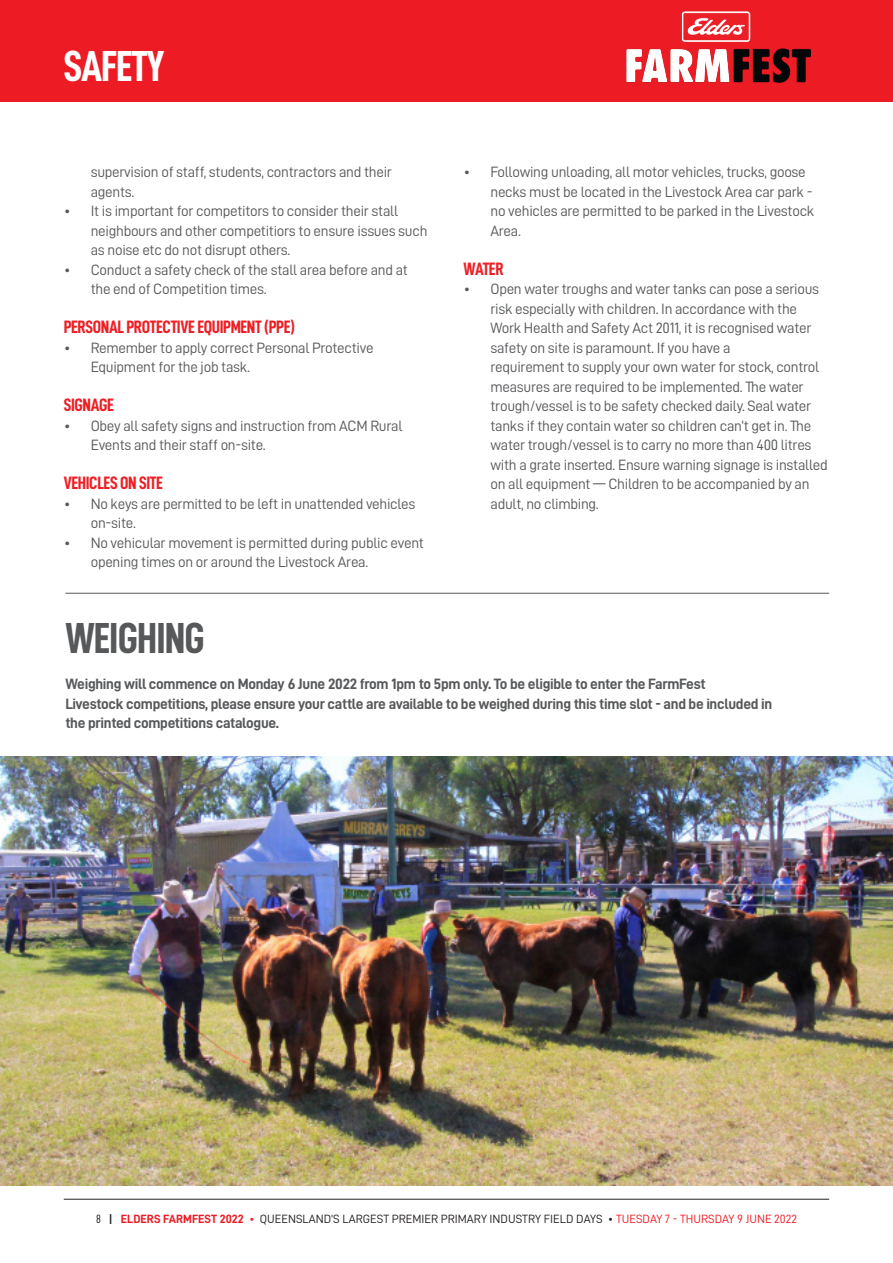
<style>
.page{position:relative;width:893px;height:1263px;background:#fff}
.page>*{position:absolute;margin:0;border:0;box-sizing:border-box;transform-origin:0 0}
.t1{font:43.5px "D DIN Condensed Bold";letter-spacing:-.02em;color:#57585a}
.t2{font:43.5px "D DIN Condensed Bold";letter-spacing:-.025em;color:#fff}
.Leadin_white{font:18px "D DIN Condensed Bold";letter-spacing:-.02em;color:#ed1f25}
.t3{font:15px/19.5px "D DIN";letter-spacing:-.02em;color:#57585a}
.Leadin_white-2{font:15px "D DIN Bold";letter-spacing:-.02em;color:#57585a}
.t4{font:12px "D DIN";color:#231f20}
.s1{font-family:"D DIN Condensed"}
.s2{font-family:"D DIN Condensed Bold"}
.s3{font-family:"D DIN Bold";color:#ed1c24}
.s4{color:#ed1c24}
</style>
<div class="page">
<div style="left:0;top:0;width:893px;height:102px;background:#ed1c24"></div>
<hr style="left:64px;top:1199px;width:765px;height:1px;background:#231f20">
<img style="left:626px;top:12px;width:185px;height:71px">
<img style="left:0;top:756px;width:893px;height:429px">
<hr style="left:65px;top:593px;width:764px;height:1px;background:#57585a">
<p class="t2" style="left:64px;top:42px;width:102px">SAFETY</p>
<p class="t3" style="left:91px;top:162px;width:303px">supervision of staff, students, contractors and their agents.</p>
<p class="t3" style="left:91px;top:201px;width:338px;text-indent:-27px">• It is important for competitors to consider their stall neighbours and other competitiors to ensure issues such as noise etc do not disrupt others.</p>
<p class="t3" style="left:91px;top:259px;width:319px;text-indent:-27px">• Conduct a safety check of the stall area before and at the end of Competition times.</p>
<p class="Leadin_white" style="left:64px;top:317px;width:233px">PERSONAL PROTECTIVE EQUIPMENT (PPE)</p>
<p class="t3" style="left:91px;top:337px;width:284px;text-indent:-27px">• Remember to apply correct Personal Protective<br>Equipment for the job task.</p>
<p class="Leadin_white" style="left:64px;top:395px;width:52px">SIGNAGE</p>
<p class="t3" style="left:91px;top:415px;width:313px;text-indent:-27px">• Obey all safety signs and instruction from ACM Rural<br>Events and their staff on-site.</p>
<p class="Leadin_white" style="left:64px;top:473px;width:101px">VEHICLES ON SITE</p>
<p class="t3" style="left:91px;top:493px;width:326px;text-indent:-27px">• No keys are permitted to be left in unattended vehicles on-site.</p>
<p class="t3" style="left:91px;top:532px;width:335px;text-indent:-27px">• No vehicular movement is permitted during public event opening times on or around the Livestock Area.</p>
<p class="t1" style="left:65px;top:614px;width:141px">WEIGHING</p>
<p class="t3" style="left:490px;top:162px;width:325px;text-indent:-27px">• Following unloading, all motor vehicles, trucks, goose necks must be located in the Livestock Area car park - no vehicles are permitted to be parked in the Livestock Area.</p>
<p class="Leadin_white" style="left:463px;top:259px;width:42px">WATER</p>
<p class="t3" style="left:490px;top:279px;width:339px;text-indent:-27px">• Open water troughs and water tanks can pose a serious risk especially with children. In accordance with the Work Health and Safety Act 2011, it is recognised water safety on site is paramount. If you have a<br>requirement to supply your own water for stock, control measures are required to be implemented. The water trough/vessel is to be safety checked daily. Seal water tanks if they contain water so children can’t get in. The water trough/vessel is to carry no more than 400 litres with a grate inserted. Ensure warning signage is installed on all equipment — Children to be accompanied by an adult, no climbing.</p>
<p class="Leadin_white-2" style="left:65px;top:675px;width:642px">Weighing will commence on Monday 6 June 2022 from 1pm to 5pm only. To be eligible to enter the FarmFest</p>
<p class="Leadin_white-2" style="left:65px;top:695px;width:708px">Livestock competitions, please ensure your cattle are available to be weighed during this time slot - and be included in</p>
<p class="Leadin_white-2" style="left:65px;top:714px;width:215px">the printed competitions catalogue.</p>
<p class="t4" style="left:96px;top:1212px;width:702px"><span class="s1">8</span> <span class="s2">|</span> <span class="s3">ELDERS FARMFEST 2022</span> <span class="s4">•</span> QUEENSLAND’S LARGEST PREMIER PRIMARY INDUSTRY FIELD DAYS • <span class="s4">TUESDAY 7 - THURSDAY 9 JUNE 2022</span></p>
</div>
